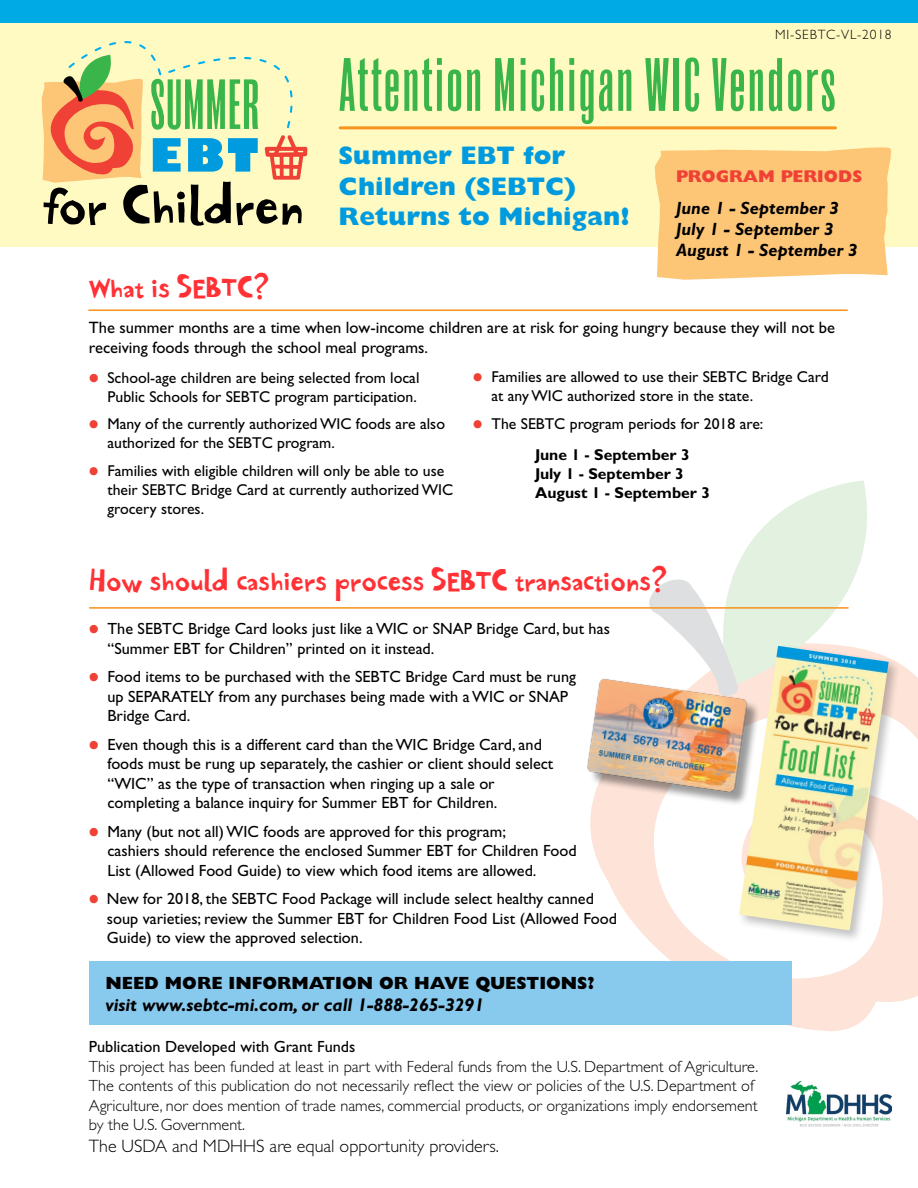
<style>
.page{position:relative;width:918px;height:1188px;background:#fff}
.page>*{position:absolute;margin:0;border:0;box-sizing:border-box;transform-origin:0 0}
.t1{font:66px "Roswell Three ITC";letter-spacing:.04em;color:#39b54a}
.t2{font:30px "Potato Cut TT";color:#ff3135}
.t3{font:800 25.5px "Gill Sans";color:#009bdf}
.t4{font:italic 700 18.45px "Gill Sans";color:#000}
.t5{font:300 18px "Gill Sans";color:#000}
.t6{font:italic 700 17.7px "Gill Sans";color:#000}
.t7{font:800 17.7px "Gill Sans";color:#000}
.t8{font:800 17.1px "Gill Sans";color:#ef4136}
.t9{font:16.5px/19.8px "Gill Sans";color:#000}
.t10{font:16.2px/19.5px "Gill Sans";color:#000}
.t11{font:300 16.2px "Gill Sans";color:#000}
.t12{font:15.75px/18.9px "Gill Sans";color:#000}
.t13{font:700 15.75px "Gill Sans";color:#000}
.t14{font:300 13.5px "Gill Sans";letter-spacing:.06em;color:#000}
.s1{font-family:"Highway Gothic";font-size:16.2px;color:#ef4136}
.s2{font-family:"Highway Gothic";color:#ef4136}
</style>
<div class="page">
<hr style="left:89px;top:309px;width:758px;height:2px;background:#f7941e">
<svg style="left:902px;top:665px;width:16px;height:162px"></svg>
<svg style="left:808px;top:827px;width:110px;height:204px;fill:#fde3d8"></svg>
<svg style="left:535px;top:806px;width:276px;height:223px"></svg>
<svg style="left:649px;top:481px;width:218px;height:193px"></svg>
<div style="left:0;top:11px;width:918px;height:235px;background:#fffac2"></div>
<div style="left:0;top:0;width:918px;height:22px;background:#00aae4"></div>
<hr style="left:340px;top:126px;width:496px;height:3px;background:#f7941e">
<hr style="left:90px;top:607px;width:758px;height:2px;background:#f7941e">
<div style="left:89px;top:961px;width:703px;height:63px;background:#88c9ee"></div>
<svg style="left:655px;top:147px;width:239px;height:133px;background:#fdc97e"></svg>
<img style="left:786px;top:1081px;width:106px;height:46px">
<div style="left:589px;top:681px;width:172px;height:125px;background:#000;opacity:.4"></div>
<img style="left:587px;top:674px;width:150px;height:124px">
<svg style="left:41px;top:41px;width:266px;height:185px"></svg>
<div style="left:737px;top:643px;width:165px;height:301px;background:#000;opacity:.25"></div>
<img style="left:739px;top:646px;width:150px;height:285px">
<p class="t14" style="left:775px;top:27px;width:118px">MI-SEBTC-VL-2018</p>
<p class="t1" style="left:339px;top:47px;width:498px">Attention Michigan WIC Vendors</p>
<p class="t3" style="left:339px;top:140px;width:228px">Summer EBT for</p>
<p class="t3" style="left:339px;top:171px;width:239px">Children (SEBTC)</p>
<p class="t3" style="left:339px;top:202px;width:293px">Returns to Michigan!</p>
<p class="t8" style="left:676px;top:166px;width:188px">PROGRAM PERIODS</p>
<p class="t6" style="left:676px;top:198px;width:164px">June 1 - September 3</p>
<p class="t6" style="left:676px;top:219px;width:159px">July 1 - September 3</p>
<p class="t6" style="left:676px;top:240px;width:183px">August 1 - September 3</p>
<p class="t2" style="left:89px;top:267px;width:181px">What is SEBTC?</p>
<p class="t9" style="left:89px;top:318px;width:748px">The summer months are a time when low-income children are at risk for going hungry because they will not be receiving foods through the school meal programs.</p>
<p class="t12" style="left:89px;top:368px;width:332px;text-align:right"><span class="s1">•</span> School-age children are being selected from local<br>Public Schools for SEBTC program participation.</p>
<p class="t12" style="left:107px;top:415px;width:339px;text-indent:-19px"><span class="s2">•</span> Many of the currently authorized WIC foods are also authorized for the SEBTC program.</p>
<p class="t12" style="left:107px;top:462px;width:347px;text-indent:-19px"><span class="s2">•</span> Families with eligible children will only be able to use their SEBTC Bridge Card at currently authorized WIC grocery stores.</p>
<p class="t12" style="left:492px;top:368px;width:339px;text-indent:-19px"><span class="s2">•</span> Families are allowed to use their SEBTC Bridge Card at any WIC authorized store in the state.</p>
<p class="t12" style="left:473px;top:414px;width:292px"><span class="s2">•</span> The SEBTC program periods for 2018 are:</p>
<p class="t13" style="left:535px;top:445px;width:156px">June 1 - September 3</p>
<p class="t13" style="left:535px;top:464px;width:150px">July 1 - September 3</p>
<p class="t13" style="left:535px;top:483px;width:176px">August 1 - September 3</p>
<p class="t2" style="left:89px;top:560px;width:579px">How should cashiers process SEBTC transactions?</p>
<p class="t10" style="left:107px;top:619px;width:504px;text-indent:-19px"><span class="s2">•</span> The SEBTC Bridge Card looks just like a WIC or SNAP Bridge Card, but has “Summer EBT for Children” printed on it instead.</p>
<p class="t10" style="left:107px;top:667px;width:470px;text-indent:-19px"><span class="s2">•</span> Food items to be purchased with the SEBTC Bridge Card must be rung up SEPARATELY from any purchases being made with a WIC or SNAP<br>Bridge Card.</p>
<p class="t10" style="left:107px;top:735px;width:447px;text-indent:-19px"><span class="s2">•</span> Even though this is a different card than the WIC Bridge Card, and foods must be rung up separately, the cashier or client should select “WIC” as the type of transaction when ringing up a sale or completing a balance inquiry for Summer EBT for Children.</p>
<p class="t10" style="left:107px;top:822px;width:471px;text-indent:-19px"><span class="s2">•</span> Many (but not all) WIC foods are approved for this program;<br>cashiers should reference the enclosed Summer EBT for Children Food<br>List (Allowed Food Guide) to view which food items are allowed.</p>
<p class="t10" style="left:107px;top:889px;width:512px;text-indent:-18px"><span class="s2">•</span> New for 2018, the SEBTC Food Package will include select healthy canned soup varieties; review the Summer EBT for Children Food List (Allowed Food<br>Guide) to view the approved selection.</p>
<p class="t7" style="left:105px;top:972px;width:491px">NEED MORE INFORMATION OR HAVE QUESTIONS?</p>
<p class="t4" style="left:105px;top:994px;width:380px">visit www.sebtc-mi.com, or call 1-888-265-3291</p>
<p class="t10" style="left:89px;top:1037px;width:268px">Publication Developed with Grant Funds</p>
<p class="t11" style="left:89px;top:1057px;width:671px">This project has been funded at least in part with Federal funds from the U.S. Department of Agriculture.</p>
<p class="t11" style="left:89px;top:1077px;width:667px">The contents of this publication do not necessarily reflect the view or policies of the U.S. Department of</p>
<p class="t11" style="left:89px;top:1096px;width:670px">Agriculture, nor does mention of trade names, commercial products, or organizations imply endorsement</p>
<p class="t11" style="left:89px;top:1116px;width:158px">by the U.S. Government.</p>
<p class="t5" style="left:89px;top:1136px;width:412px">The USDA and MDHHS are equal opportunity providers.</p>
</div>
